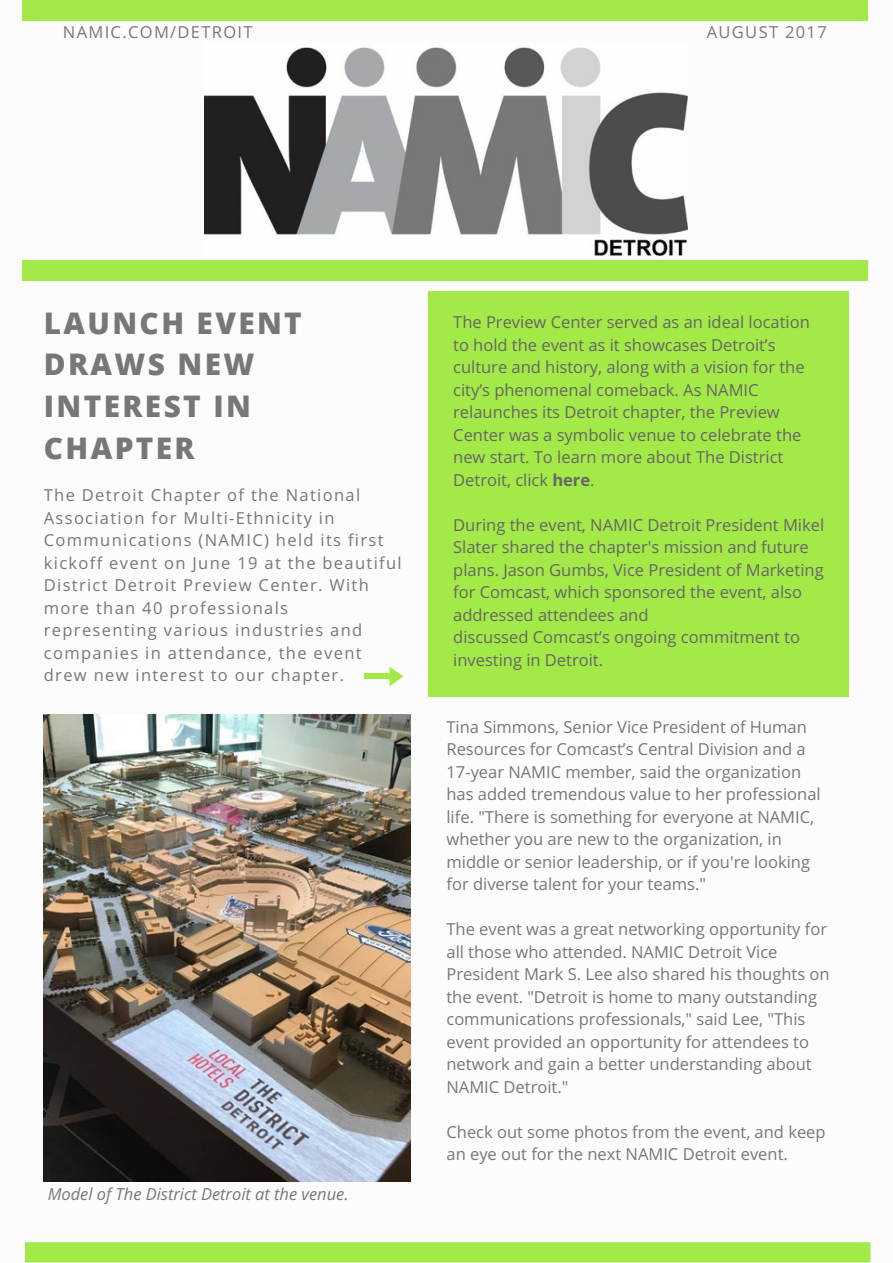
<style>
.page{position:relative;width:893px;height:1263px;background:#fff}
.page>*{position:absolute;margin:0;border:0;box-sizing:border-box;transform-origin:0 0}
.t1{font:800 29.7px/41.5px "Open Sans";letter-spacing:.08em;color:#777}
.t2{font:16.5px/22.5px "Open Sans";color:#777}
.t3{font:16.5px/22.5px "Open Sans";color:#666}
.t4{font:16.5px/22.5px "Open Sans";letter-spacing:.08em;color:#777}
.t5{font:italic 16.5px "Open Sans";color:#777}
.s1{font-weight:700}
</style>
<div class="page">
<div style="left:25px;top:1242px;width:845px;height:20px;background:#a3e948"></div>
<div style="left:23px;top:0;width:845px;height:20px;background:#a3e948"></div>
<div style="left:23px;top:261px;width:845px;height:20px;background:#a3e948"></div>
<div style="left:428px;top:291px;width:421px;height:406px;background:#a3e948"></div>
<img style="left:44px;top:715px;width:366px;height:466px">
<img style="left:205px;top:47px;width:482px;height:209px">
<svg style="left:388px;top:667px;width:15px;height:19px"></svg>
<div style="left:366px;top:673px;width:22px;height:6px;background:#a3e948"></div>
<svg style="left:364px;top:673px;width:2px;height:6px"></svg>
<p class="t4" style="left:63px;top:21px;width:191px">NAMIC.COM/DETROIT</p>
<p class="t4" style="left:706px;top:21px;width:121px">AUGUST 2017</p>
<h1 class="t1" style="left:44px;top:302px;width:259px">LAUNCH EVENT<br>DRAWS NEW<br>INTEREST IN<br>CHAPTER</h1>
<p class="t4" style="left:44px;top:484px;width:359px">The Detroit Chapter of the National Association for Multi-Ethnicity in Communications (NAMIC) held its first kickoff event on June 19 at the beautiful District Detroit Preview Center. With more than 40 professionals representing various industries and companies in attendance, the event drew new interest to our chapter.</p>
<p class="t5" style="left:48px;top:1182px;width:302px">Model of The District Detroit at the venue.</p>
<p class="t3" style="left:453px;top:311px;width:358px">The Preview Center served as an ideal location to hold the event as it showcases Detroit’s culture and history, along with a vision for the city’s phenomenal comeback. As NAMIC relaunches its Detroit chapter, the Preview Center was a symbolic venue to celebrate the new start. To learn more about The District Detroit, click <span class="s1">here</span>.</p>
<p class="t3" style="left:453px;top:513px;width:372px">During the event, NAMIC Detroit President Mikel Slater shared the chapter's mission and future plans. Jason Gumbs, Vice President of Marketing for Comcast, which sponsored the event, also addressed attendees and<br>discussed Comcast’s ongoing commitment to investing in Detroit.</p>
<p class="t2" style="left:446px;top:715px;width:375px">Tina Simmons, Senior Vice President of Human Resources for Comcast’s Central Division and a 17-year NAMIC member, said the organization has added tremendous value to her professional life. "There is something for everyone at NAMIC, whether you are new to the organization, in middle or senior leadership, or if you're looking for diverse talent for your teams."</p>
<p class="t2" style="left:446px;top:918px;width:384px">The event was a great networking opportunity for all those who attended. NAMIC Detroit Vice President Mark S. Lee also shared his thoughts on the event. "Detroit is home to many outstanding communications professionals," said Lee, "This event provided an opportunity for attendees to network and gain a better understanding about NAMIC Detroit."</p>
<p class="t2" style="left:446px;top:1120px;width:380px">Check out some photos from the event, and keep an eye out for the next NAMIC Detroit event.</p>
</div>
